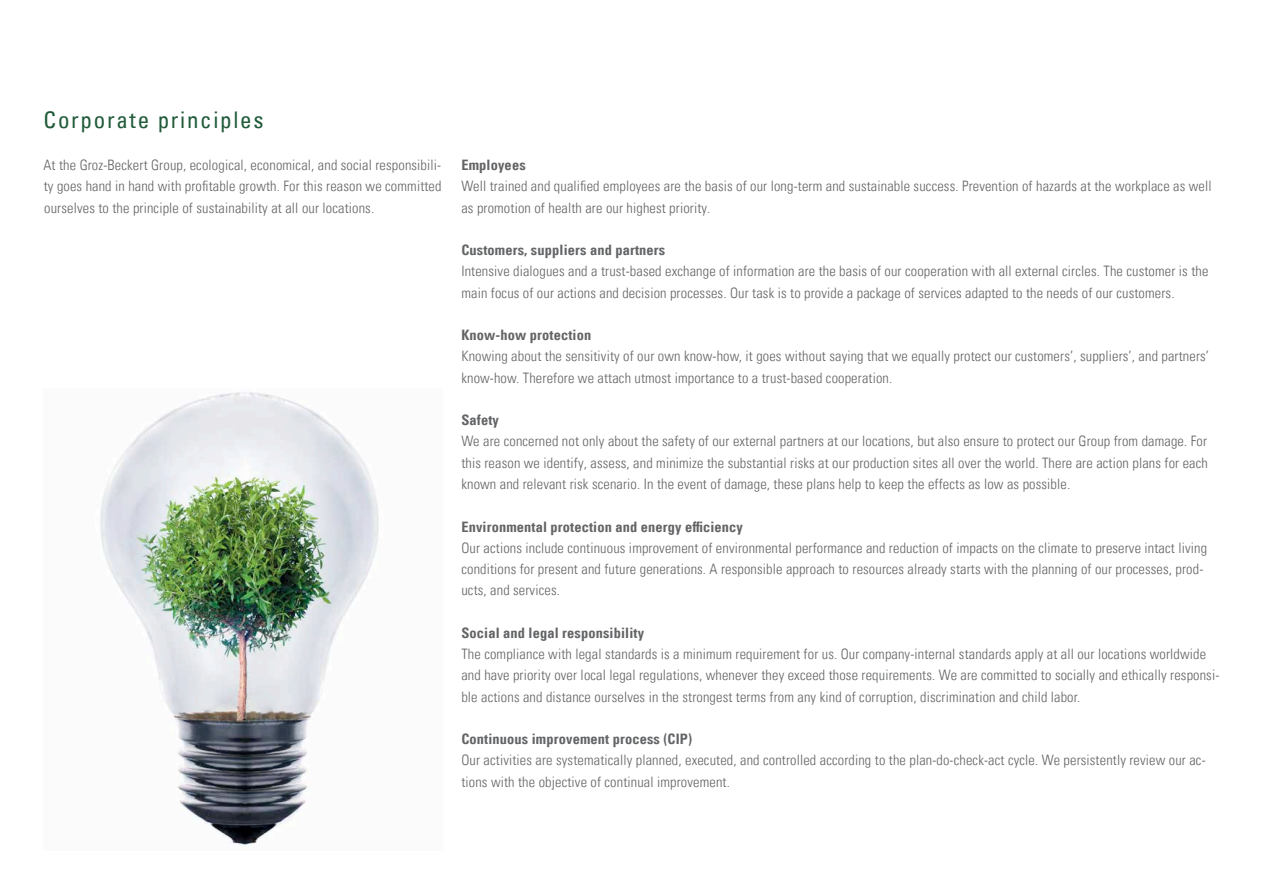
<style>
.page{position:relative;width:1263px;height:893px;background:#fff}
.page>*{position:absolute;margin:0;border:0;box-sizing:border-box;transform-origin:0 0}
.t1{font:condensed 22.95px "Univers Com 57";letter-spacing:.075em;color:#205a39}
.t2{font:14.4px/21.3px "Univers Com 47 Light Cond";letter-spacing:.01em;color:#636466}
.t3{font:14.4px "Univers Com 67 Bold Cond";letter-spacing:.01em;color:#636466}
</style>
<div class="page">
<img style="left:100px;top:392px;width:279px;height:455px">
<h1 class="t1" style="left:44px;top:105px;width:222px">Corporate principles</h1>
<p class="t2" style="left:43px;top:154px;width:400px;text-align:justify">At the Groz-Beckert Group, ecological, economical, and social responsibili&shy;ty goes hand in hand with profitable growth. For this reason we committed ourselves to the principle of sustainability at all our locations.</p>
<p class="t3" style="left:461px;top:156px;width:66px">Employees</p>
<p class="t2" style="left:461px;top:176px;width:752px">Well trained and qualified employees are the basis of our long-term and sustainable success. Prevention of hazards at the workplace as well as promotion of health are our highest priority.</p>
<p class="t3" style="left:461px;top:241px;width:205px">Customers, suppliers and partners</p>
<p class="t2" style="left:461px;top:261px;width:748px">Intensive dialogues and a trust-based exchange of information are the basis of our cooperation with all external circles. The customer is the main focus of our actions and decision processes. Our task is to provide a package of services adapted to the needs of our customers.</p>
<p class="t3" style="left:461px;top:326px;width:131px">Know-how protection</p>
<p class="t2" style="left:461px;top:346px;width:749px">Knowing about the sensitivity of our own know-how, it goes without saying that we equally protect our customers’, suppliers’, and partners’ know-how. Therefore we attach utmost importance to a trust-based cooperation.</p>
<p class="t3" style="left:461px;top:411px;width:39px">Safety</p>
<p class="t2" style="left:461px;top:431px;width:748px;text-align:justify">We are concerned not only about the safety of our external partners at our locations, but also ensure to protect our Group from damage. For this reason we identify, assess, and minimize the substantial risks at our production sites all over the world. There are action plans for each known and relevant risk scenario. In the event of damage, these plans help to keep the effects as low as possible.</p>
<p class="t3" style="left:461px;top:518px;width:283px">Environmental protection and energy efficiency</p>
<p class="t2" style="left:461px;top:537px;width:747px">Our actions include continuous improvement of environmental performance and reduction of impacts on the climate to preserve intact living conditions for present and future generations. A responsible approach to resources already starts with the planning of our processes, prod&shy;ucts, and services.</p>
<p class="t3" style="left:461px;top:624px;width:184px">Social and legal responsibility</p>
<p class="t2" style="left:461px;top:643px;width:759px">The compliance with legal standards is a minimum requirement for us. Our company-internal standards apply at all our locations worldwide and have priority over local legal regulations, whenever they exceed those requirements. We are committed to socially and ethically responsi&shy;ble actions and distance ourselves in the strongest terms from any kind of corruption, discrimination and child labor.</p>
<p class="t3" style="left:461px;top:730px;width:232px">Continuous improvement process (CIP)</p>
<p class="t2" style="left:461px;top:750px;width:746px">Our activities are systematically planned, executed, and controlled according to the plan-do-check-act cycle. We persistently review our ac&shy;tions with the objective of continual improvement.</p>
</div>
